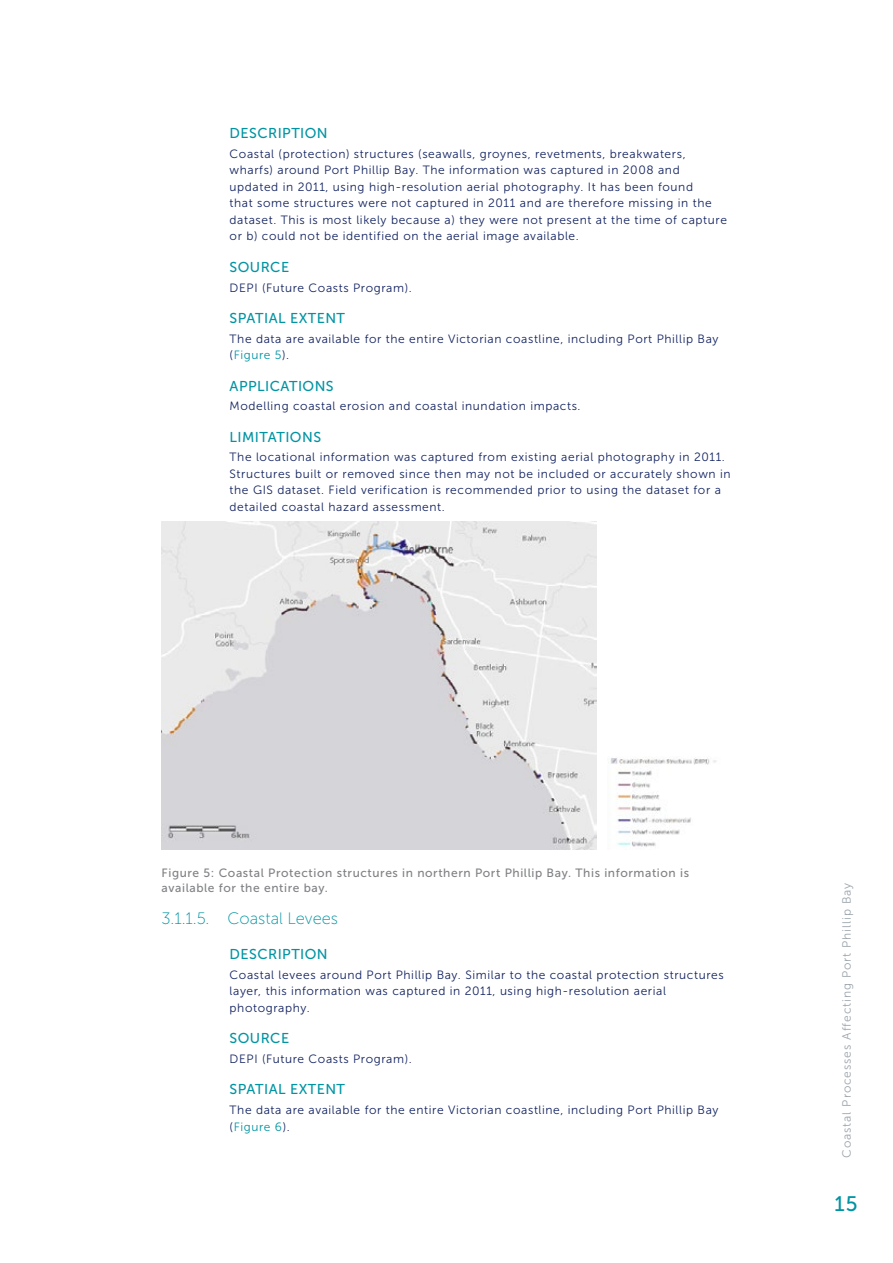
<style>
.page{position:relative;width:893px;height:1263px;background:#fff}
.page>*{position:absolute;margin:0;border:0;box-sizing:border-box;transform-origin:0 0}
.t1{font:21px "Museo Sans 500";color:#0094a3}
.t2{font:16.5px "Museo Sans 100";color:#0094a3}
.t3{font:14.25px "Museo Sans 500";letter-spacing:.03em;color:#0094a3}
.t4{font:12px/16.5px "Museo Sans 300";letter-spacing:.05em;color:#132361}
.t5{font:12px/15px "Museo Sans 500";letter-spacing:.05em;color:#808285}
.t6{font:12px "Museo Sans 300";letter-spacing:.075em;color:#9ba4ab}
.s1{color:#0094a3}
</style>
<div class="page">
<img style="left:162px;top:522px;width:435px;height:327px">
<img style="left:608px;top:757px;width:109px;height:90px">
<p class="t3" style="left:230px;top:126px;width:100px">DESCRIPTION</p>
<p class="t4" style="left:230px;top:146px;width:499px">Coastal (protection) structures (seawalls, groynes, revetments, breakwaters, wharfs) around Port Phillip Bay. The information was captured in 2008 and updated in 2011, using high-resolution aerial photography. It has been found<br>that some structures were not captured in 2011 and are therefore missing in the dataset. This is most likely because a) they were not present at the time of capture or b) could not be identified on the aerial image available.</p>
<p class="t3" style="left:230px;top:259px;width:61px">SOURCE</p>
<p class="t4" style="left:230px;top:279px;width:184px">DEPI (Future Coasts Program).</p>
<p class="t3" style="left:230px;top:310px;width:117px">SPATIAL EXTENT</p>
<p class="t4" style="left:230px;top:330px;width:490px">The data are available for the entire Victorian coastline, including Port Phillip Bay (<span class="s1">Figure 5</span>).</p>
<p class="t3" style="left:230px;top:378px;width:106px">APPLICATIONS</p>
<p class="t4" style="left:230px;top:398px;width:352px">Modelling coastal erosion and coastal inundation impacts.</p>
<p class="t3" style="left:230px;top:429px;width:93px">LIMITATIONS</p>
<p class="t4" style="left:230px;top:449px;width:502px">The locational information was captured from existing aerial photography in 2011.<br>Structures built or removed since then may not be included or accurately shown in the GIS dataset. Field verification is recommended prior to using the dataset for a detailed coastal hazard assessment.</p>
<p class="t5" style="left:162px;top:865px;width:529px">Figure 5: Coastal Protection structures in northern Port Phillip Bay. This information is available for the entire bay.</p>
<h2 class="t2" style="left:162px;top:909px;width:178px">3.1.1.5. Coastal Levees</h2>
<p class="t3" style="left:230px;top:946px;width:100px">DESCRIPTION</p>
<p class="t4" style="left:230px;top:966px;width:496px">Coastal levees around Port Phillip Bay. Similar to the coastal protection structures layer, this information was captured in 2011, using high-resolution aerial photography.</p>
<p class="t3" style="left:230px;top:1030px;width:61px">SOURCE</p>
<p class="t4" style="left:230px;top:1051px;width:184px">DEPI (Future Coasts Program).</p>
<p class="t3" style="left:230px;top:1082px;width:117px">SPATIAL EXTENT</p>
<p class="t4" style="left:230px;top:1102px;width:490px">The data are available for the entire Victorian coastline, including Port Phillip Bay (<span class="s1">Figure 6</span>).</p>
<p class="t6" style="left:840px;top:1158px;width:277px;rotate:-90deg">Coastal Processes Affecting Port Phillip Bay</p>
<h1 class="t1" style="left:835px;top:1192px;width:25px">15</h1>
</div>
